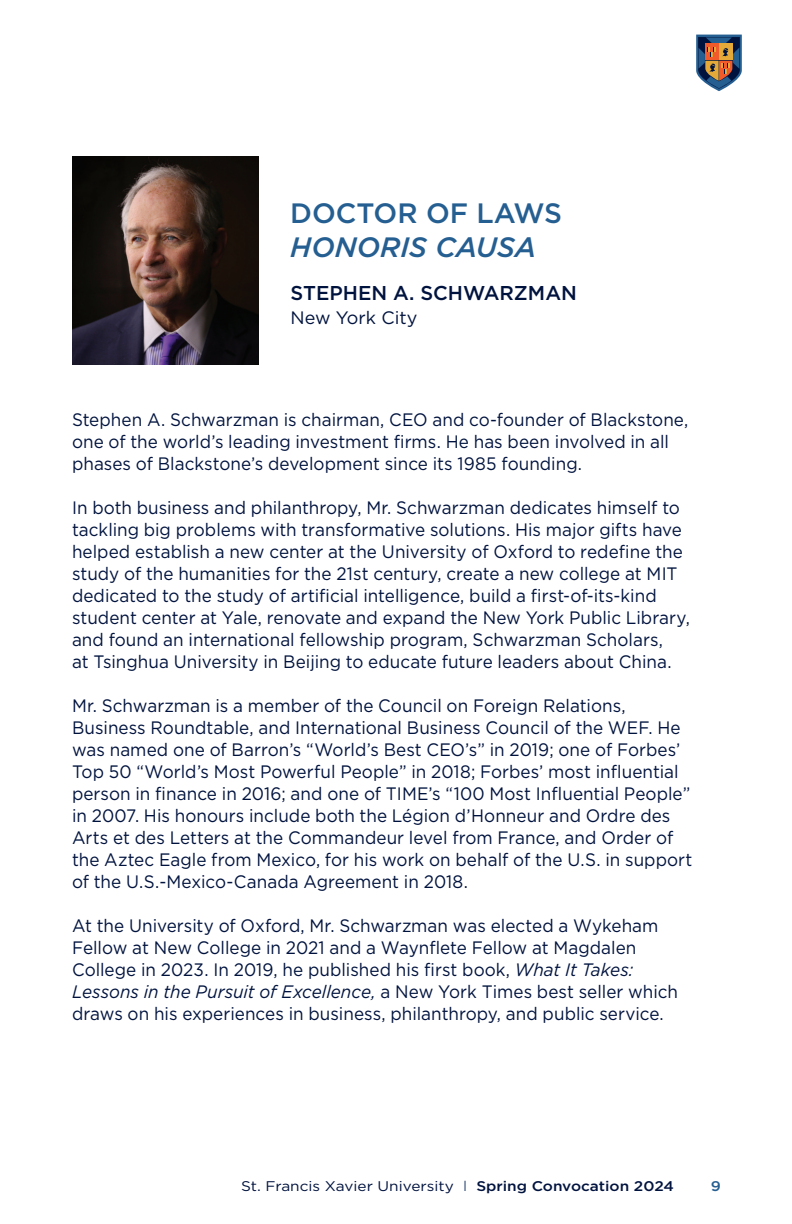
<style>
.page{position:relative;width:792px;height:1224px;background:#fff}
.page>*{position:absolute;margin:0;border:0;box-sizing:border-box;transform-origin:0 0}
.t1{font:500 28px "Gotham";color:#255e91}
.t2{font:italic 500 28px "Gotham";color:#255e91}
.t3{font:500 20px "Gotham";color:#00133e}
.t4{font:18px/22px "Gotham";color:#00133e;scale:.95 1}
.t5{font:18px "Gotham";color:#00133e}
.t6{font:14px "Gotham";color:#00133e;scale:1.1 1}
.t7{font:500 14px "Gotham";color:#255e91;scale:1.1 1}
.s1{font-style:italic}
.s2{color:#3e587e}
.s3{font-weight:500}
</style>
<div class="page">
<svg style="left:696px;top:35px;width:46px;height:56px;background:#776e6e"></svg>
<img style="left:72px;top:157px;width:187px;height:208px">
<h1 class="t1" style="left:290px;top:195px;width:273px">DOCTOR OF LAWS</h1>
<h1 class="t2" style="left:290px;top:229px;width:248px">HONORIS CAUSA</h1>
<p class="t3" style="left:291px;top:280px;width:288px">STEPHEN A. SCHWARZMAN</p>
<p class="t5" style="left:291px;top:306px;width:128px">New York City</p>
<p class="t4" style="left:72px;top:409px;width:650px">Stephen A. Schwarzman is chairman, CEO and co-founder of Blackstone, one of the world’s leading investment firms. He has been involved in all phases of Blackstone’s development since its 1985 founding.</p>
<p class="t4" style="left:72px;top:497px;width:652px">In both business and philanthropy, Mr. Schwarzman dedicates himself to tackling big problems with transformative solutions. His major gifts have helped establish a new center at the University of Oxford to redefine the study of the humanities for the 21st century, create a new college at MIT dedicated to the study of artificial intelligence, build a first-of-its-kind student center at Yale, renovate and expand the New York Public Library, and found an international fellowship program, Schwarzman Scholars,<br>at Tsinghua University in Beijing to educate future leaders about China.</p>
<p class="t4" style="left:72px;top:695px;width:655px">Mr. Schwarzman is a member of the Council on Foreign Relations, Business Roundtable, and International Business Council of the WEF. He was named one of Barron’s “World’s Best CEO’s” in 2019; one of Forbes’ Top 50 “World’s Most Powerful People” in 2018; Forbes’ most influential person in finance in 2016; and one of TIME’s “100 Most Influential People” in 2007. His honours include both the Légion d’Honneur and Ordre des Arts et des Letters at the Commandeur level from France, and Order of the Aztec Eagle from Mexico, for his work on behalf of the U.S. in support of the U.S.-Mexico-Canada Agreement in 2018.</p>
<p class="t4" style="left:72px;top:915px;width:640px">At the University of Oxford, Mr. Schwarzman was elected a Wykeham Fellow at New College in 2021 and a Waynflete Fellow at Magdalen College in 2023. In 2019, he published his first book, <span class="s1">What It Takes:<br>Lessons in the Pursuit of Excellence,</span> a New York Times best seller which draws on his experiences in business, philanthropy, and public service.</p>
<p class="t6" style="left:241px;top:1177px;width:395px">St. Francis Xavier University <span class="s2">l</span> <span class="s3">Spring Convocation 2024</span></p>
<p class="t7" style="left:711px;top:1177px;width:11px">9</p>
</div>
